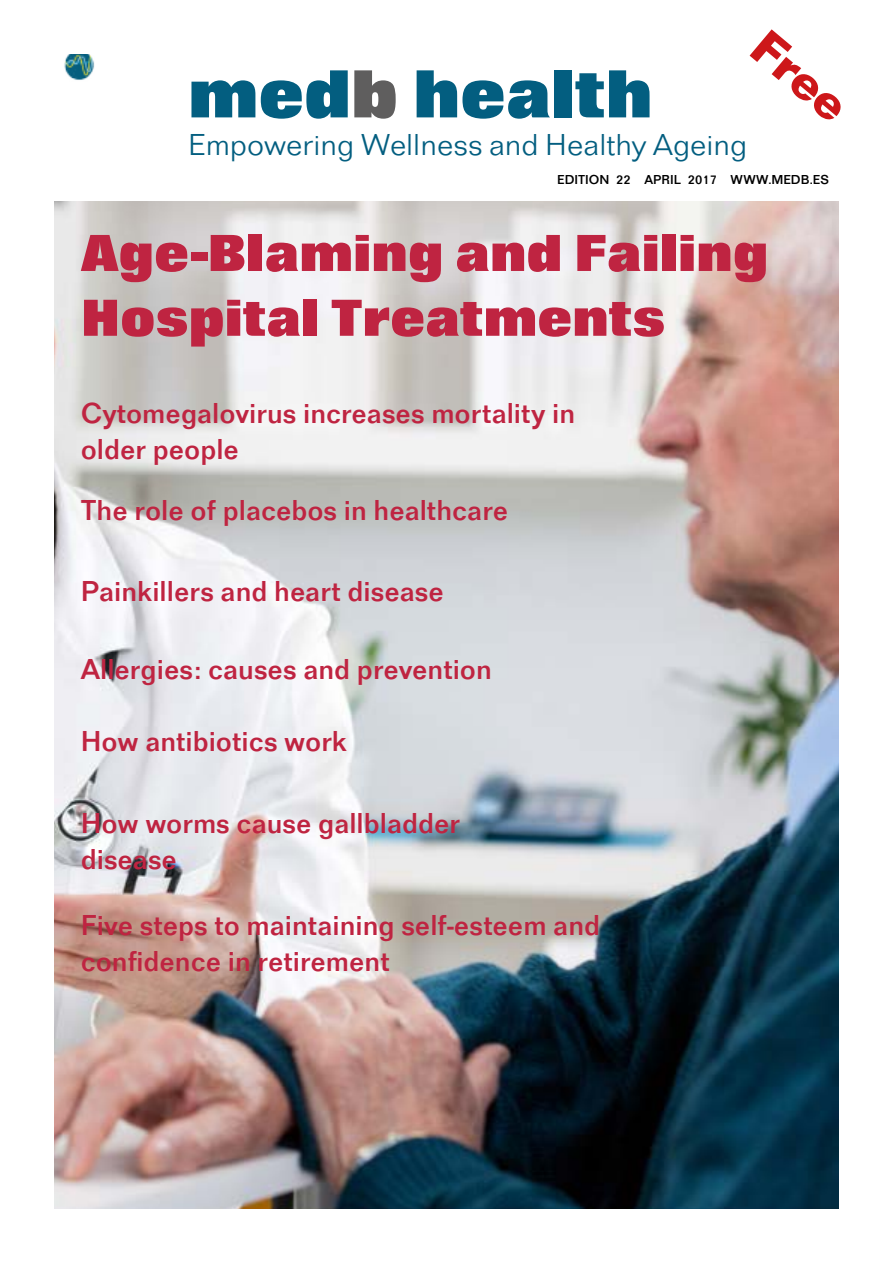
<style>
.page{position:relative;width:893px;height:1263px;background:#fff}
.page>*{position:absolute;margin:0;border:0;box-sizing:border-box;transform-origin:0 0}
.t1{font:700 expanded 70.5px "Folio";color:#035e80}
.t2{font:700 expanded 54px/64.8px "Folio";color:#bf2441}
.t3{font:700 48px "Folio";color:#cd171a}
.t4{font:300 31.5px "Folio";color:#035e80}
.t5{font:500 30px/36px "Folio";color:#bf2441}
.t6{font:500 13.5px "Folio";color:#000}
.s1{color:#5f5e5e}
</style>
<div class="page">
<img style="left:64px;top:54px;width:31px;height:26px">
<img style="left:54px;top:201px;width:785px;height:1008px">
<h3 class="t3" style="left:776px;top:19px;width:112px;rotate:40deg">Free</h3>
<h1 class="t1" style="left:188px;top:56px;width:466px">med<span class="s1">b</span> health</h1>
<p class="t4" style="left:188px;top:127px;width:561px">Empowering Wellness and Healthy Ageing</p>
<p class="t6" style="left:557px;top:172px;width:273px">EDITION 22 APRIL 2017 WWW.MEDB.ES</p>
<h2 class="t2" style="left:81px;top:222px;width:689px">Age-Blaming and Failing<br>Hospital Treatments</h2>
<p class="t5" style="left:81px;top:395px;width:496px">Cytomegalovirus increases mortality in older people</p>
<p class="t5" style="left:81px;top:492px;width:429px">The role of placebos in healthcare</p>
<p class="t5" style="left:81px;top:574px;width:365px">Painkillers and heart disease</p>
<p class="t5" style="left:81px;top:652px;width:413px">Allergies: causes and prevention</p>
<p class="t5" style="left:81px;top:723px;width:268px">How antibiotics work</p>
<p class="t5" style="left:81px;top:806px;width:381px">How worms cause gallbladder disease</p>
<p class="t5" style="left:81px;top:907px;width:521px">Five steps to maintaining self-esteem and confidence in retirement</p>
</div>
